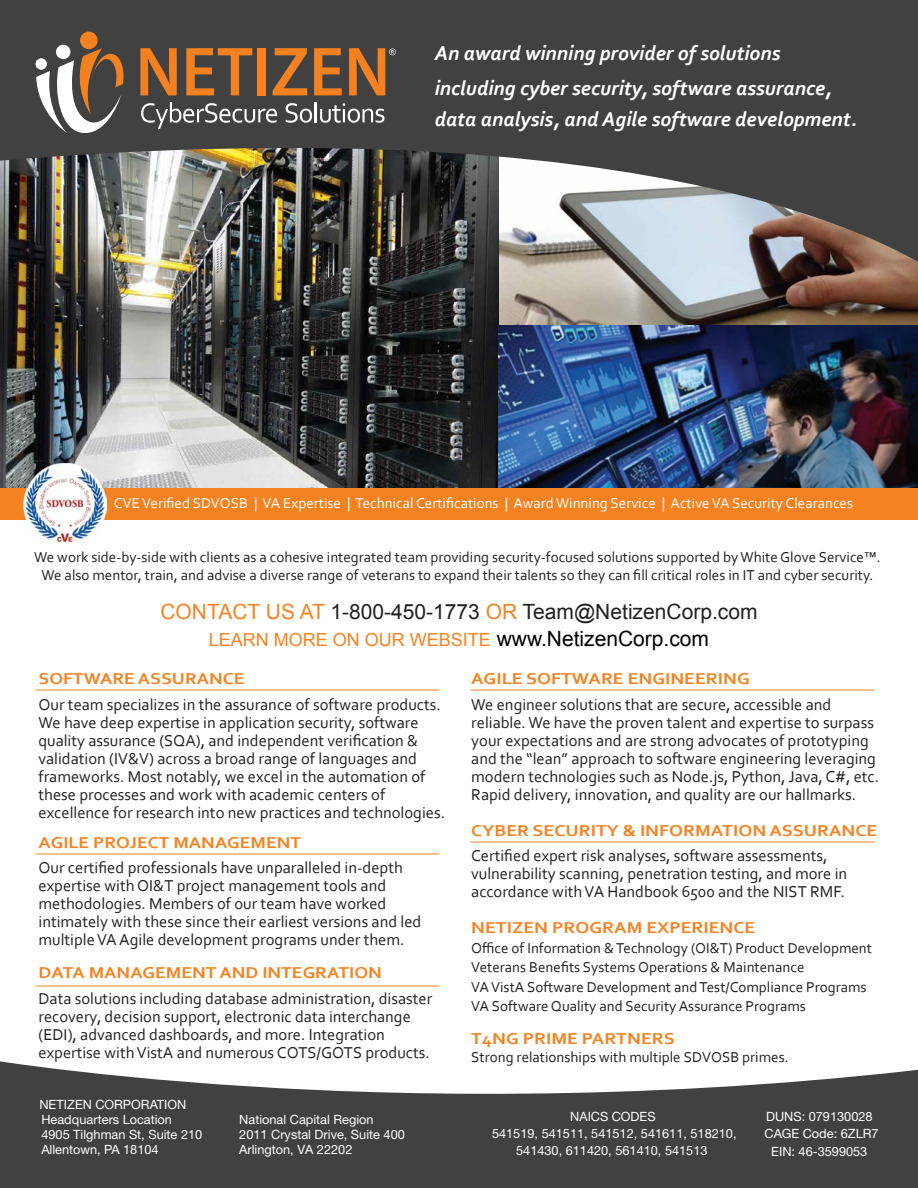
<style>
.page{position:relative;width:918px;height:1188px;background:#fff}
.page>*{position:absolute;margin:0;border:0;box-sizing:border-box;transform-origin:0 0}
.t1{font:italic 700 21px "Corbel";color:#fff}
.t2{font:21px "Arial";color:#231f20}
.t3{font:18px "Arial";color:#f58220}
.t4{font:16.5px/18px "Corbel";color:#231f20}
.t5{font:700 16.5px "Corbel";color:#f58220;scale:1.15 1}
.t6{font:700 16.5px "Corbel";color:#f58220;scale:1.14 1}
.t7{font:15px/19.5px "Corbel";color:#231f20;text-align:center}
.t8{font:15px "Corbel";color:#fff}
.t9{font:12.75px/17.2px "Helvetica Neue LT Std";color:#fff;text-align:center}
.s1{color:#f58220}
.s2{font-size:21px;color:#000}
</style>
<div class="page">
<img style="left:0;top:283px;width:499px;height:206px">
<img style="left:499px;top:283px;width:419px;height:43px">
<img style="left:499px;top:326px;width:419px;height:163px">
<svg style="left:0;top:1061px;width:918px;height:127px;fill:#414142"></svg>
<img style="left:0;top:0;width:918px;height:283px">
<hr style="left:36px;top:690px;width:403px;height:1px;background:#f58220">
<hr style="left:470px;top:842px;width:404px;height:1px;background:#f58220">
<div style="left:0;top:489px;width:918px;height:31px;background:#f58220"></div>
<img style="left:24px;top:463px;width:82px;height:80px">
<hr style="left:36px;top:986px;width:403px;height:1px;background:#f58220">
<hr style="left:36px;top:854px;width:403px;height:1px;background:#f58220">
<hr style="left:470px;top:690px;width:404px;height:1px;background:#f58220">
<svg style="left:141px;top:102px;width:136px;height:27px;background:#676768"></svg>
<svg style="left:286px;top:103px;width:26px;height:20px"></svg>
<hr style="left:315px;top:102px;width:2px;height:20px;background:#fff">
<svg style="left:320px;top:103px;width:65px;height:20px"></svg>
<svg style="left:36px;top:48px;width:88px;height:86px"></svg>
<div style="left:36px;top:58px;width:11px;height:12px;background:#fff;border-radius:50%"></div>
<div style="left:56px;top:45px;width:14px;height:14px;background:#fff;border-radius:50%"></div>
<div style="left:80px;top:32px;width:18px;height:17px;background:#f48120;border-radius:50%"></div>
<svg style="left:140px;top:48px;width:37px;height:47px;background:#ab672d"></svg>
<svg style="left:186px;top:48px;width:66px;height:47px;background:#8e5c33"></svg>
<div style="left:258px;top:48px;width:8px;height:47px;background:#f48120"></div>
<svg style="left:273px;top:48px;width:34px;height:47px;background:#965f31"></svg>
<svg style="left:314px;top:48px;width:28px;height:47px"></svg>
<svg style="left:349px;top:48px;width:47px;height:47px;background:#966033"></svg>
<p class="t1" style="left:435px;top:40px;width:347px">An award winning provider of solutions</p>
<p class="t1" style="left:435px;top:75px;width:399px">including cyber security, software assurance,</p>
<p class="t1" style="left:435px;top:106px;width:424px">data analysis, and Agile software development.</p>
<p class="t8" style="left:114px;top:494px;width:741px">CVEVerified SDVOSB | VA Expertise | Technical Certifications | AwardWinning Service | ActiveVA Security Clearances</p>
<p class="t7" style="left:34px;top:548px;width:848px;line-height:18px">We work side-by-side with clients as a cohesive integrated team providing security-focused solutions supported by White Glove Service™.<br>We also mentor, train, and advise a diverse range of veterans to expand their talents so they can fill critical roles in IT and cyber security.</p>
<p class="t2" style="left:160px;top:598px;width:599px"><span class="s1">CONTACT US AT</span> 1-800-450-1773 <span class="s1">OR</span> Team@NetizenCorp.com</p>
<p class="t3" style="left:209px;top:628px;width:502px">LEARN MORE ON OUR WEBSITE <span class="s2">www.NetizenCorp.com</span></p>
<p class="t6" style="left:39px;top:668px;width:182px">SOFTWARE ASSURANCE</p>
<p class="t4" style="left:39px;top:695px;width:408px">Our team specializes in the assurance of software products.<br>We have deep expertise in application security, software quality assurance (SQA), and independent verification &amp; validation (IV&amp;V) across a broad range of languages and frameworks. Most notably, we excel in the automation of these processes and work with academic centers of excellence for research into new practices and technologies.</p>
<p class="t6" style="left:39px;top:832px;width:232px">AGILE PROJECT MANAGEMENT</p>
<p class="t4" style="left:39px;top:858px;width:384px">Our certified professionals have unparalleled in-depth expertise with OI&amp;T project management tools and methodologies. Members of our team have worked intimately with these since their earliest versions and led multipleVA Agile development programs under them.</p>
<p class="t6" style="left:39px;top:962px;width:303px">DATA MANAGEMENT AND INTEGRATION</p>
<p class="t4" style="left:39px;top:989px;width:395px">Data solutions including database administration, disaster recovery, decision support, electronic data interchange (EDI), advanced dashboards, and more. Integration expertise withVistA and numerous COTS/GOTS products.</p>
<p class="t9" style="left:39px;top:1095px;width:149px">NETIZEN CORPORATION</p>
<p class="t9" style="left:41px;top:1112px;width:162px;line-height:15px;text-align:left">Headquarters Location<br>4905 Tilghman St, Suite 210<br>Allentown, PA 18104</p>
<p class="t9" style="left:239px;top:1111px;width:136px">National Capital Region</p>
<p class="t9" style="left:239px;top:1141px;width:115px">Arlington, VA 22202</p>
<p class="t9" style="left:239px;top:1126px;width:167px">2011 Crystal Drive, Suite 400</p>
<p class="t5" style="left:471px;top:668px;width:244px">AGILE SOFTWARE ENGINEERING</p>
<p class="t4" style="left:471px;top:695px;width:409px">We engineer solutions that are secure, accessible and reliable. We have the proven talent and expertise to surpass your expectations and are strong advocates of prototyping and the “lean” approach to software engineering leveraging modern technologies such as Node.js, Python, Java, C#, etc.<br>Rapid delivery, innovation, and quality are our hallmarks.</p>
<p class="t5" style="left:471px;top:820px;width:355px">CYBER SECURITY &amp; INFORMATION ASSURANCE</p>
<p class="t4" style="left:471px;top:846px;width:377px">Certified expert risk analyses, software assessments, vulnerability scanning, penetration testing, and more in accordance withVA Handbook 6500 and the NIST RMF.</p>
<p class="t5" style="left:471px;top:917px;width:249px">NETIZEN PROGRAM EXPERIENCE</p>
<p class="t7" style="left:471px;top:937px;width:402px;text-align:left">Office of Information &amp;Technology (OI&amp;T) Product Development Veterans Benefits Systems Operations &amp; Maintenance<br>VAVistA Software Development andTest/Compliance Programs VA Software Quality and Security Assurance Programs</p>
<p class="t5" style="left:471px;top:1028px;width:178px">T4NG PRIME PARTNERS</p>
<p class="t7" style="left:471px;top:1047px;width:319px">Strong relationships with multiple SDVOSB primes.</p>
<p class="t9" style="left:492px;top:1107px;width:246px">NAICS CODES<br>541519, 541511, 541512, 541611, 518210,<br>541430, 611420, 561410, 541513</p>
<p class="t9" style="left:765px;top:1108px;width:116px">DUNS: 079130028<br>CAGE Code: 6ZLR7<br>EIN: 46-3599053</p>
</div>
